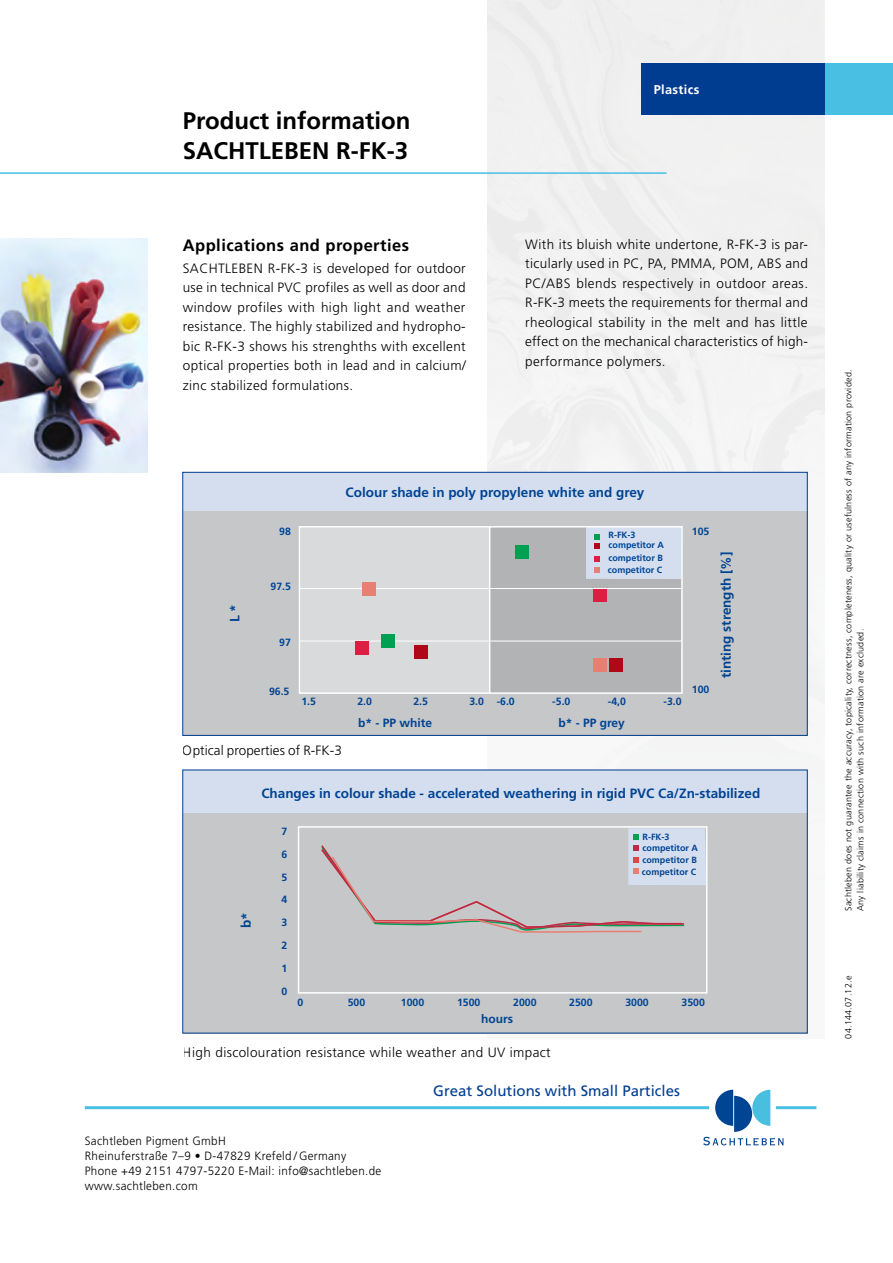
<style>
.page{position:relative;width:893px;height:1263px;background:#fff}
.page>*{position:absolute;margin:0;border:0;box-sizing:border-box;transform-origin:0 0}
.t1{font:700 24px "Frutiger";color:#000}
.t2{font:700 16.5px "Frutiger";letter-spacing:.03em;color:#000}
.t3{font:15px "Frutiger";color:#003d90}
.t4{font:300 13.5px/19.5px "Frutiger";letter-spacing:.03em;color:#000;text-align:justify}
.t5{font:700 13.5px "Frutiger";color:#004494}
.t6{font:300 13.5px "Frutiger";letter-spacing:.005em;color:#000}
.t7{font:700 12.75px "Frutiger";color:#fff}
.t8{font:300 12px/15px "Frutiger";letter-spacing:.03em;color:#000}
.t9{font:700 12px "Frutiger";color:#004494}
.t10{font:700 10.5px "Frutiger";color:#004494}
.t11{font:300 9px/12px "Frutiger";letter-spacing:.03em;color:#000}
.t12{font:700 9px/11.6px "Frutiger";color:#004494}
</style>
<div class="page">
<div style="left:488px;top:0;width:337px;height:1034px;background:#f1f1f1"></div>
<div style="left:825px;top:63px;width:68px;height:51px;background:#48bfe3"></div>
<hr style="left:0;top:172px;width:666px;height:2px;background:#48bfe3">
<img style="left:0;top:238px;width:148px;height:234px">
<div style="left:641px;top:63px;width:184px;height:51px;background:#003d90"></div>
<div style="left:183px;top:472px;width:624px;height:263px;background:#c6c7c8"></div>
<div style="left:183px;top:472px;width:624px;height:38px;background:#d4deef"></div>
<div style="left:299px;top:527px;width:192px;height:166px;background:#d9dadb"></div>
<div style="left:299px;top:526px;width:192px;height:168px;border:2px solid #fff"></div>
<div style="left:491px;top:527px;width:191px;height:166px;background:#b1b3b4"></div>
<div style="left:586px;top:527px;width:95px;height:52px;background:#d4deef"></div>
<svg style="left:594px;top:556px;width:6px;height:16px"></svg>
<svg style="left:594px;top:534px;width:6px;height:15px"></svg>
<div style="left:516px;top:545px;width:13px;height:13px;background:#00a052"></div>
<div style="left:609px;top:658px;width:14px;height:13px;background:#af0917"></div>
<div style="left:414px;top:646px;width:13px;height:13px;background:#af0917"></div>
<div style="left:593px;top:588px;width:14px;height:14px;background:#dc1e42"></div>
<div style="left:593px;top:658px;width:14px;height:13px;background:#e87f73"></div>
<hr style="left:299px;top:588px;width:383px;height:1px;background:#fff">
<hr style="left:299px;top:641px;width:383px;height:1px;background:#fff">
<div style="left:489px;top:526px;width:194px;height:168px;border:2px solid #fff"></div>
<div style="left:382px;top:634px;width:13px;height:14px;background:#00a052"></div>
<div style="left:355px;top:641px;width:14px;height:14px;background:#dc1e42"></div>
<div style="left:362px;top:582px;width:14px;height:13px;background:#e87f73"></div>
<div style="left:182px;top:472px;width:625px;height:264px;border:1px solid #003d90"></div>
<div style="left:183px;top:770px;width:624px;height:263px;background:#c6c7c8"></div>
<div style="left:183px;top:770px;width:624px;height:42px;background:#d4deef"></div>
<svg style="left:298px;top:826px;width:409px;height:167px"></svg>
<svg style="left:321px;top:828px;width:385px;height:105px"></svg>
<hr style="left:85px;top:1106px;width:624px;height:3px;background:#48bfe3">
<hr style="left:776px;top:1106px;width:40px;height:3px;background:#48bfe3">
<svg style="left:703px;top:1090px;width:81px;height:55px"></svg>
<h1 class="t1" style="left:183px;top:107px;width:229px">Product information</h1>
<h1 class="t1" style="left:183px;top:136px;width:227px">Sachtleben R-FK-3</h1>
<p class="t2" style="left:183px;top:236px;width:228px">Applications and properties</p>
<p class="t4" style="left:183px;top:258px;width:284px">SACHTLEBEN R-FK-3 is developed for outdoor use in technical PVC profiles as well as door and window profiles with high light and weather resistance. The highly stabilized and hydropho&shy;bic R-FK-3 shows his strenghths with excellent optical properties both in lead and in calcium/ zinc stabilized formulations.</p>
<p class="t7" style="left:654px;top:82px;width:47px">Plastics</p>
<p class="t4" style="left:525px;top:234px;width:284px">With its bluish white undertone, R-FK-3 is par&shy;ticularly used in PC, PA, PMMA, POM, ABS and PC/ABS blends respectively in outdoor areas.<br>R-FK-3 meets the requirements for thermal and rheological stability in the melt and has little effect on the mechanical characteristics of high&shy;performance polymers.</p>
<p class="t5" style="left:346px;top:484px;width:300px">Colour shade in poly propylene white and grey</p>
<p class="t10" style="left:279px;top:525px;width:13px">98</p>
<p class="t10" style="left:692px;top:525px;width:19px">105</p>
<p class="t12" style="left:608px;top:530px;width:57px;line-height:9.9px">R-FK-3 competitor A</p>
<p class="t12" style="left:608px;top:552px;width:56px;line-height:12px">competitor B competitor C</p>
<p class="t5" style="left:227px;top:622px;width:20px;rotate:-90deg">L *</p>
<p class="t10" style="left:271px;top:580px;width:22px">97.5</p>
<p class="t10" style="left:279px;top:637px;width:13px">97</p>
<p class="t10" style="left:269px;top:685px;width:22px">96.5</p>
<p class="t10" style="left:301px;top:695px;width:16px">1.5</p>
<p class="t10" style="left:357px;top:695px;width:16px">2.0</p>
<p class="t10" style="left:413px;top:695px;width:16px">2.5</p>
<p class="t10" style="left:469px;top:695px;width:47px">3.0 -6.0</p>
<p class="t10" style="left:552px;top:695px;width:20px">-5.0</p>
<p class="t10" style="left:608px;top:695px;width:20px">-4,0</p>
<p class="t9" style="left:358px;top:715px;width:76px">b* - PP white</p>
<p class="t9" style="left:558px;top:715px;width:68px">b* - PP grey</p>
<p class="t6" style="left:183px;top:742px;width:161px">Optical properties of R-FK-3</p>
<p class="t10" style="left:663px;top:695px;width:20px">-3.0</p>
<p class="t10" style="left:692px;top:683px;width:19px">100</p>
<p class="t5" style="left:718px;top:678px;width:128px;rotate:-90deg">tinting strength [%]</p>
<p class="t5" style="left:261px;top:786px;width:500px">Changes in colour shade - accelerated weathering in rigid PVC Ca/Zn-stabilized</p>
<p class="t5" style="left:238px;top:928px;width:17px;rotate:-90deg">b*</p>
<p class="t10" style="left:281px;top:825px;width:7px">7</p>
<p class="t10" style="left:281px;top:848px;width:7px">6</p>
<p class="t10" style="left:281px;top:871px;width:7px">5</p>
<p class="t10" style="left:281px;top:893px;width:7px">4</p>
<p class="t10" style="left:281px;top:916px;width:7px">3</p>
<p class="t10" style="left:281px;top:939px;width:7px">2</p>
<p class="t10" style="left:281px;top:962px;width:7px">1</p>
<p class="t10" style="left:281px;top:985px;width:7px">0</p>
<p class="t12" style="left:642px;top:831px;width:58px">R-FK-3 competitor A competitor B competitor C</p>
<p class="t10" style="left:297px;top:996px;width:7px">0</p>
<p class="t10" style="left:348px;top:996px;width:19px">500</p>
<p class="t10" style="left:401px;top:996px;width:25px">1000</p>
<p class="t10" style="left:457px;top:996px;width:25px">1500</p>
<p class="t10" style="left:513px;top:996px;width:25px">2000</p>
<p class="t10" style="left:569px;top:996px;width:25px">2500</p>
<p class="t10" style="left:625px;top:996px;width:25px">3000</p>
<p class="t10" style="left:681px;top:996px;width:25px">3500</p>
<p class="t9" style="left:481px;top:1012px;width:33px">hours</p>
<p class="t4" style="left:183px;top:1042px;width:369px">High discolouration resistance while weather and UV impact</p>
<p class="t8" style="left:85px;top:1134px;width:298px">Sachtleben Pigment GmbH<br>Rheinuferstraße 7–9 • D-47829 Krefeld / Germany Phone +49 2151 4797-5220 E-Mail: info@sachtleben.de www.sachtleben.com</p>
<p class="t3" style="left:433px;top:1082px;width:248px">Great Solutions with Small Particles</p>
<p class="t11" style="left:842px;top:911px;width:543px;rotate:-90deg">Sachtleben does not guarantee the accuracy, topicality, correctness, completeness, quality or usefulness of any information provided.<br>Any liability claims in connection with such information are excluded.</p>
<p class="t11" style="left:842px;top:1039px;width:64px;rotate:-90deg">04.144.07.12.e</p>
</div>
